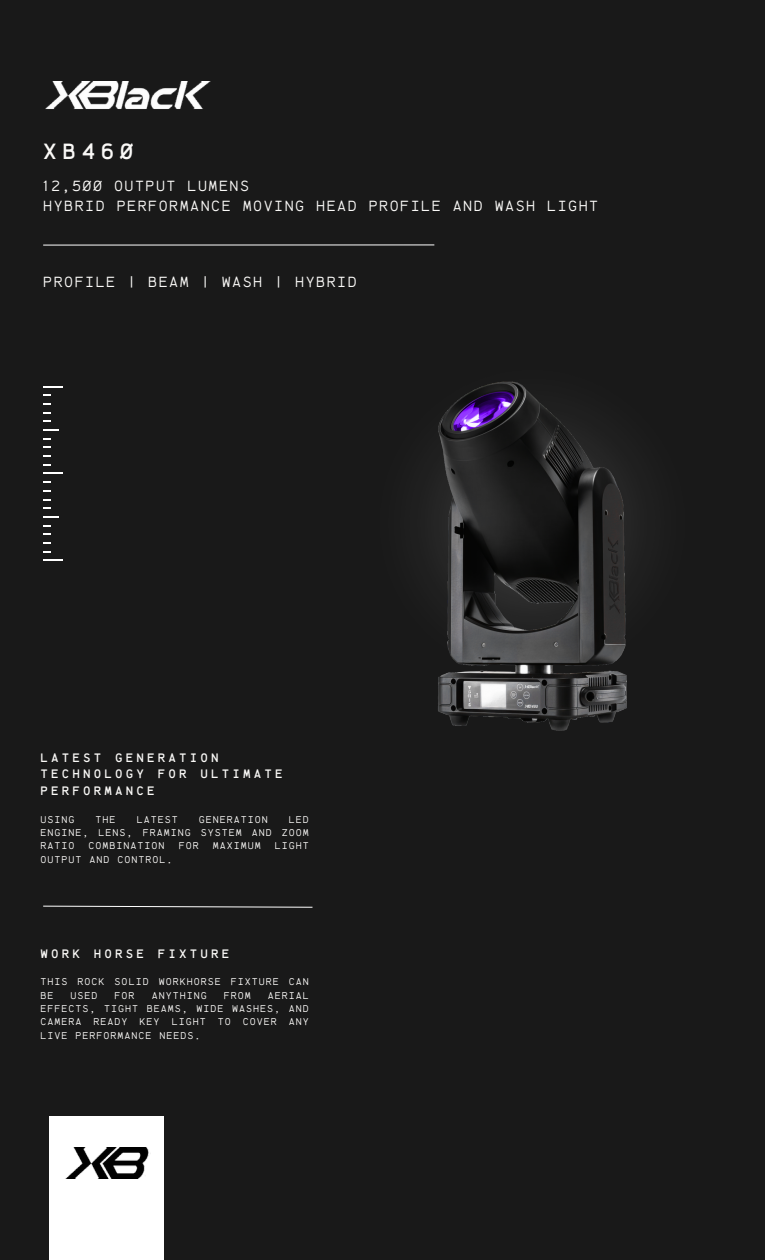
<style>
.page{position:relative;width:765px;height:1260px;background:#191919}
.page>*{position:absolute;margin:0;border:0;box-sizing:border-box;transform-origin:0 0}
.t1{font:22.5px "Anka Coder b";letter-spacing:.255em;color:#faf9f7}
.t2{font:15px "Anka Coder r";letter-spacing:.1em;color:#faf9f7}
.t3{font:12.5px/16.9px "Anka Coder b";letter-spacing:.255em;color:#faf9f7}
.t4{font:10px/13.4px "Anka Coder r";letter-spacing:.1em;color:#faf9f7;text-align:justify}
</style>
<div class="page">
<img style="left:45px;top:81px;width:166px;height:28px">
<div style="left:50px;top:1116px;width:114px;height:144px;background:#fff"></div>
<img style="left:65px;top:1148px;width:84px;height:31px">
<svg style="left:43px;top:560px;width:20px;height:1px"></svg>
<svg style="left:43px;top:551px;width:8px;height:2px"></svg>
<svg style="left:43px;top:542px;width:8px;height:2px"></svg>
<svg style="left:43px;top:533px;width:8px;height:2px"></svg>
<svg style="left:43px;top:516px;width:15px;height:2px"></svg>
<svg style="left:43px;top:507px;width:8px;height:2px"></svg>
<svg style="left:43px;top:490px;width:8px;height:2px"></svg>
<svg style="left:43px;top:481px;width:8px;height:2px"></svg>
<svg style="left:43px;top:473px;width:20px;height:1px"></svg>
<svg style="left:43px;top:464px;width:8px;height:2px"></svg>
<svg style="left:43px;top:455px;width:8px;height:2px"></svg>
<svg style="left:43px;top:438px;width:8px;height:2px"></svg>
<svg style="left:43px;top:429px;width:15px;height:2px"></svg>
<svg style="left:43px;top:420px;width:8px;height:2px"></svg>
<svg style="left:43px;top:403px;width:8px;height:2px"></svg>
<svg style="left:43px;top:394px;width:8px;height:2px"></svg>
<svg style="left:43px;top:386px;width:20px;height:1px"></svg>
<hr style="left:43px;top:244px;width:391px;height:2px;background:#fff">
<svg style="left:43px;top:905px;width:270px;height:3px"></svg>
<img style="left:431px;top:381px;width:203px;height:350px">
<p class="t1" style="left:43px;top:139px;width:92px">XB460</p>
<p class="t2" style="left:41px;top:177px;width:210px">12,500 OUTPUT LUMENS</p>
<p class="t2" style="left:43px;top:197px;width:557px">HYBRID PERFORMANCE MOVING HEAD PROFILE AND WASH LIGHT</p>
<p class="t2" style="left:43px;top:274px;width:315px">PROFILE | BEAM | WASH | HYBRID</p>
<p class="t3" style="left:41px;top:750px;width:244px">LATEST GENERATION<br>TECHNOLOGY FOR ULTIMATE<br>PERFORMANCE</p>
<p class="t4" style="left:41px;top:813px;width:36px">USING</p>
<p class="t4" style="left:96px;top:813px;width:22px">THE</p>
<p class="t4" style="left:137px;top:813px;width:43px">LATEST</p>
<p class="t4" style="left:199px;top:813px;width:71px">GENERATION</p>
<p class="t4" style="left:41px;top:813px;width:270px;text-indent:248px">LED ENGINE, LENS, FRAMING SYSTEM AND ZOOM RATIO</p>
<p class="t4" style="left:89px;top:840px;width:78px">COMBINATION</p>
<p class="t4" style="left:179px;top:840px;width:22px">FOR</p>
<p class="t4" style="left:213px;top:840px;width:50px">MAXIMUM</p>
<p class="t4" style="left:275px;top:840px;width:36px">LIGHT</p>
<p class="t4" style="left:41px;top:853px;width:134px">OUTPUT AND CONTROL.</p>
<p class="t3" style="left:41px;top:946px;width:190px">WORK HORSE FIXTURE</p>
<p class="t4" style="left:41px;top:976px;width:270px">THIS ROCK SOLID WORKHORSE FIXTURE CAN<br>BE</p>
<p class="t4" style="left:41px;top:989px;width:270px;text-indent:227px">AERIAL EFFECTS, TIGHT BEAMS, WIDE WASHES, AND CAMERA READY KEY LIGHT TO COVER ANY LIVE PERFORMANCE NEEDS.</p>
<p class="t4" style="left:71px;top:989px;width:29px">USED</p>
<p class="t4" style="left:115px;top:989px;width:22px">FOR</p>
<p class="t4" style="left:152px;top:989px;width:57px">ANYTHING</p>
<p class="t4" style="left:224px;top:989px;width:29px">FROM</p>
</div>
